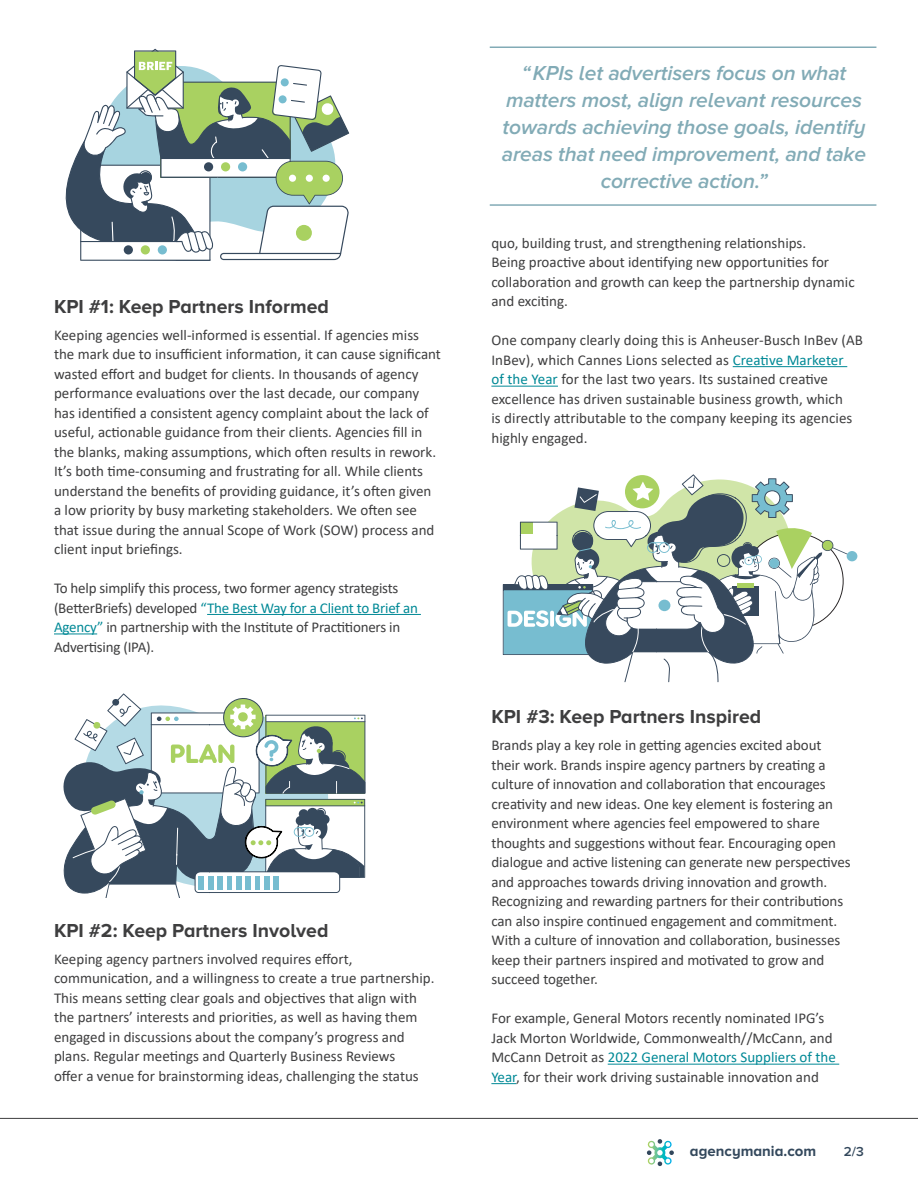
<style>
.page{position:relative;width:918px;height:1188px;background:#fff}
.page>*{position:absolute;margin:0;border:0;box-sizing:border-box;transform-origin:0 0}
.t1{font:italic 600 21px/27px "Proxima Nova A";letter-spacing:-.005em;color:#82abb6;text-align:center}
.t2{font:700 19.5px "Proxima Nova A";color:#3e3e3f}
.t3{font:15px/19.5px "Calibri";color:#3e3e3f}
.t4{font:700 15px "Proxima Nova A";color:#33485c}
.t5{font:600 13.5px "Proxima Nova A";color:#33485c}
.s1{color:#008996}
</style>
<div class="page">
<hr style="left:207px;top:614px;width:214px;height:1px;background:#008996">
<hr style="left:54px;top:633px;width:43px;height:1px;background:#008996">
<hr style="left:733px;top:366px;width:114px;height:1px;background:#008996">
<hr style="left:491px;top:386px;width:67px;height:1px;background:#008996">
<hr style="left:608px;top:1064px;width:231px;height:1px;background:#008996">
<svg style="left:491px;top:1083px;width:25px;height:1px"></svg>
<svg style="left:647px;top:1139px;width:27px;height:27px"></svg>
<hr style="left:0;top:1118px;width:918px;height:1px;background:#3e3e3f">
<svg style="left:65px;top:49px;width:284px;height:212px"></svg>
<svg style="left:63px;top:693px;width:302px;height:205px"></svg>
<div style="left:847px;top:551px;width:10px;height:10px;background:#77bdd0;border-radius:50%"></div>
<svg style="left:503px;top:474px;width:349px;height:208px"></svg>
<svg style="left:769px;top:558px;width:10px;height:10px"></svg>
<hr style="left:490px;top:46px;width:386px;height:2px;background:#82abb6">
<hr style="left:490px;top:204px;width:386px;height:2px;background:#82abb6">
<p class="t2" style="left:54px;top:295px;width:277px">KPI #1: Keep Partners Informed</p>
<p class="t3" style="left:54px;top:325px;width:388px">Keeping agencies well-informed is essential. If agencies miss the mark due to insufficient information, it can cause significant wasted effort and budget for clients. In thousands of agency performance evaluations over the last decade, our company has identified a consistent agency complaint about the lack of useful, actionable guidance from their clients. Agencies fill in the blanks, making assumptions, which often results in rework.<br>It’s both time-consuming and frustrating for all. While clients understand the benefits of providing guidance, it’s often given a low priority by busy marketing stakeholders. We often see that issue during the annual Scope of Work (SOW) process and client input briefings.</p>
<p class="t3" style="left:54px;top:578px;width:365px">To help simplify this process, two former agency strategists (BetterBriefs) developed <span class="s1">“The Best Way for a Client to Brief an Agency”</span> in partnership with the Institute of Practitioners in Advertising (IPA).</p>
<p class="t2" style="left:54px;top:919px;width:276px">KPI #2: Keep Partners Involved</p>
<p class="t3" style="left:54px;top:949px;width:382px">Keeping agency partners involved requires effort, communication, and a willingness to create a true partnership.<br>This means setting clear goals and objectives that align with the partners’ interests and priorities, as well as having them engaged in discussions about the company’s progress and plans. Regular meetings and Quarterly Business Reviews<br>offer a venue for brainstorming ideas, challenging the status</p>
<p class="t1" style="left:502px;top:59px;width:366px">“KPIs let advertisers focus on what matters most, align relevant resources towards achieving those goals, identify areas that need improvement, and take corrective action.”</p>
<p class="t3" style="left:491px;top:233px;width:365px">quo, building trust, and strengthening relationships.<br>Being proactive about identifying new opportunities for collaboration and growth can keep the partnership dynamic and exciting.</p>
<p class="t3" style="left:491px;top:330px;width:373px">One company clearly doing this is Anheuser-Busch InBev (AB InBev), which Cannes Lions selected as <span class="s1">Creative Marketer<br>of the Year</span> for the last two years. Its sustained creative excellence has driven sustainable business growth, which<br>is directly attributable to the company keeping its agencies highly engaged.</p>
<p class="t2" style="left:491px;top:706px;width:271px">KPI #3: Keep Partners Inspired</p>
<p class="t3" style="left:491px;top:735px;width:361px">Brands play a key role in getting agencies excited about their work. Brands inspire agency partners by creating a culture of innovation and collaboration that encourages creativity and new ideas. One key element is fostering an environment where agencies feel empowered to share thoughts and suggestions without fear. Encouraging open dialogue and active listening can generate new perspectives and approaches towards driving innovation and growth.<br>Recognizing and rewarding partners for their contributions can also inspire continued engagement and commitment.<br>With a culture of innovation and collaboration, businesses keep their partners inspired and motivated to grow and succeed together.</p>
<p class="t3" style="left:491px;top:1008px;width:346px">For example, General Motors recently nominated IPG’s Jack Morton Worldwide, Commonwealth//McCann, and McCann Detroit as <span class="s1">2022 General Motors Suppliers of the Year</span>, for their work driving sustainable innovation and</p>
<p class="t4" style="left:690px;top:1143px;width:128px">agencymania.com</p>
<p class="t5" style="left:844px;top:1144px;width:22px">2/3</p>
</div>
